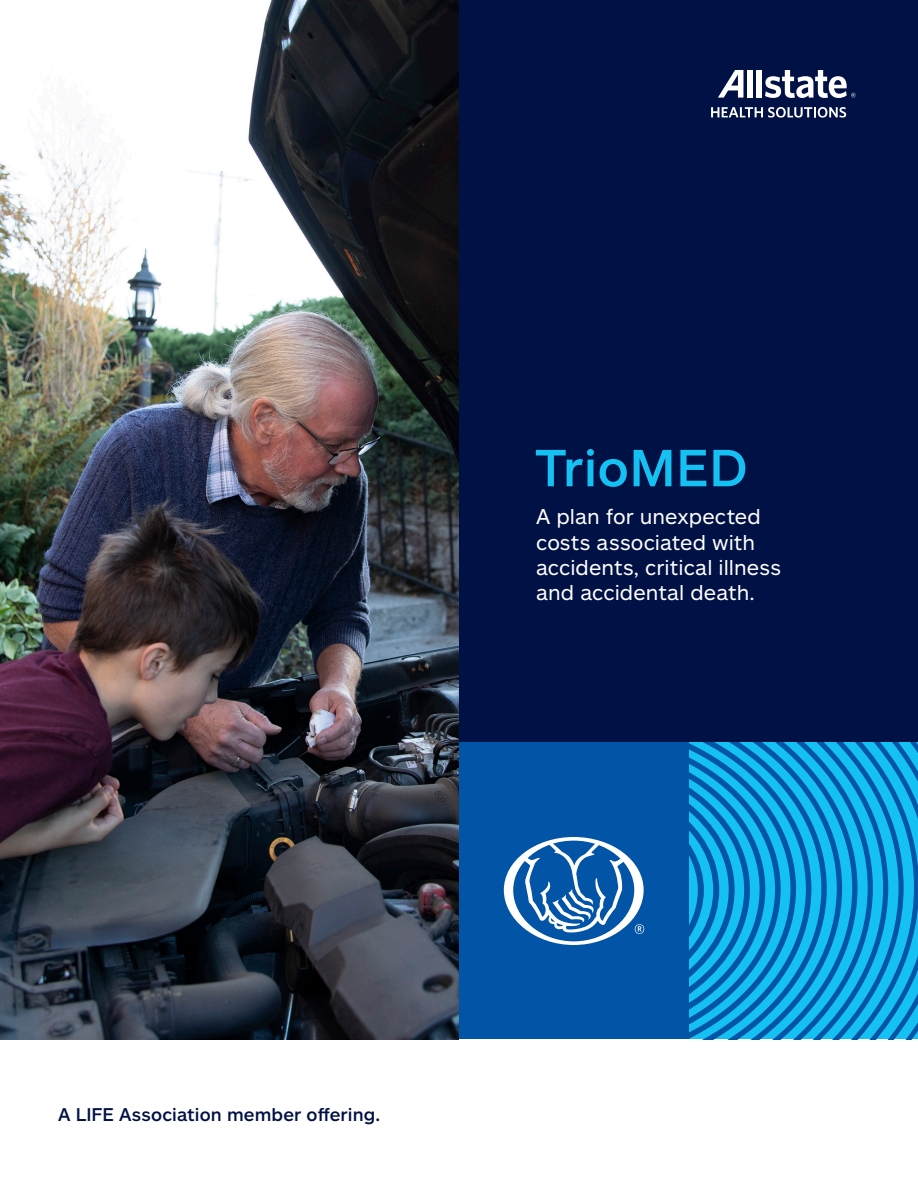
<style>
.page{position:relative;width:918px;height:1188px;background:#fff}
.page>*{position:absolute;margin:0;border:0;box-sizing:border-box;transform-origin:0 0}
.t1{font:500 51px "Allstate Sans";letter-spacing:.01em;color:#15c0f2}
.t2{font:21px/25.2px "Allstate Sans";letter-spacing:.005em;color:#fff}
.t3{font:500 18px "Allstate Sans";letter-spacing:.005em;color:#001145}
</style>
<div class="page">
<img style="left:0;top:0;width:459px;height:1039px">
<div style="left:459px;top:0;width:459px;height:742px;background:#001145"></div>
<div style="left:459px;top:742px;width:230px;height:298px;background:#0154a6"></div>
<svg style="left:711px;top:70px;width:145px;height:48px"></svg>
<svg style="left:504px;top:837px;width:140px;height:108px"></svg>
<svg style="left:904px;top:742px;width:14px;height:298px;background:#0e9bd8"></svg>
<svg style="left:888px;top:742px;width:16px;height:298px;background:#0e9cd8"></svg>
<svg style="left:873px;top:742px;width:15px;height:298px;background:#0e9ad7"></svg>
<svg style="left:858px;top:742px;width:15px;height:298px;background:#0e9ad7"></svg>
<svg style="left:842px;top:742px;width:16px;height:298px;background:#0e9ad7"></svg>
<svg style="left:827px;top:742px;width:15px;height:298px;background:#0e99d6"></svg>
<svg style="left:689px;top:742px;width:138px;height:298px;background:#0d95d4"></svg>
<p class="t1" style="left:535px;top:435px;width:214px">TrioMED</p>
<p class="t2" style="left:536px;top:504px;width:247px">A plan for unexpected costs associated with accidents, critical illness and accidental death.</p>
<p class="t3" style="left:58px;top:1102px;width:324px">A LIFE Association member offering.</p>
</div>
